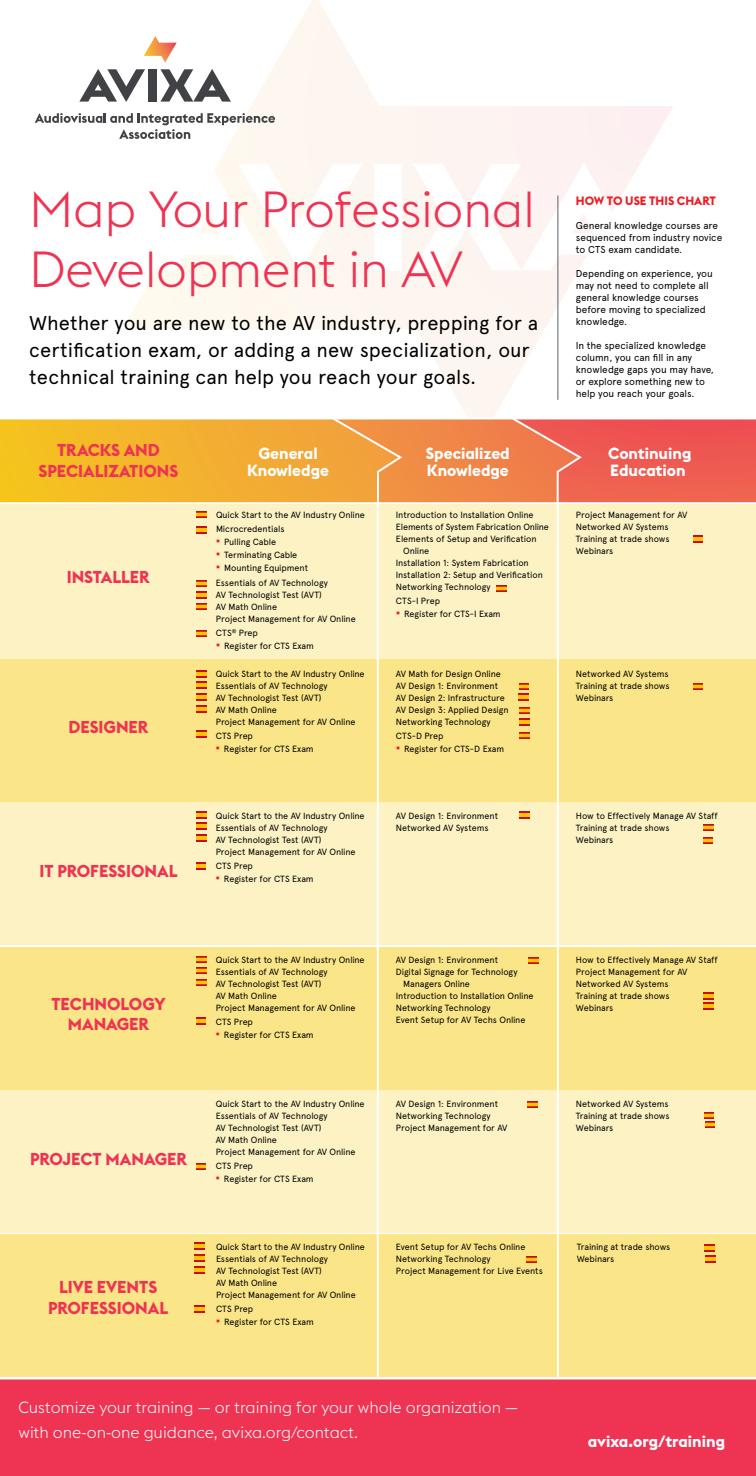
<style>
.page{position:relative;width:756px;height:1476px;background:#fff}
.page>*{position:absolute;margin:0;border:0;box-sizing:border-box;transform-origin:0 0}
.t1{font:300 50px/60px "Euclid Flex";letter-spacing:-.01em;color:#ee3353}
.t2{font:20px/27px "Apercu Pro";color:#000}
.t3{font:700 17px/20.4px "Euclid Flex";color:#ee3353;text-align:center}
.t4{font:300 16px/25px "Euclid Flex";color:#fff}
.t5{font:700 16px/17px "Euclid Flex";color:#fff}
.t6{font:700 12px "Euclid Flex";color:#ed1d24}
.t7{font:10px/12px "Apercu Pro";letter-spacing:-.01em;color:#000}
.t8{font:9px/12px "Apercu Pro";letter-spacing:-.01em;color:#000}
</style>
<div class="page">
<svg style="left:157px;top:164px;width:205px;height:107px"></svg>
<svg style="left:413px;top:106px;width:259px;height:164px"></svg>
<svg style="left:0;top:416px;width:756px;height:87px;background:#f19647"></svg>
<div style="left:0;top:504px;width:756px;height:154px;background:#fcf2c4"></div>
<div style="left:0;top:802px;width:756px;height:143px;background:#fcf2c4"></div>
<div style="left:0;top:1090px;width:756px;height:143px;background:#fcf2c4"></div>
<div style="left:0;top:660px;width:756px;height:142px;background:#fae588"></div>
<div style="left:0;top:947px;width:756px;height:143px;background:#fae588"></div>
<div style="left:0;top:1234px;width:756px;height:143px;background:#fae588"></div>
<hr style="left:377px;top:504px;width:2px;height:972px;background:#fff">
<hr style="left:557px;top:504px;width:2px;height:972px;background:#fff">
<div style="left:0;top:1379px;width:756px;height:97px;background:#ee3353"></div>
<svg style="left:79px;top:69px;width:66px;height:33px"></svg>
<div style="left:149px;top:69px;width:8px;height:33px;background:#404245"></div>
<svg style="left:160px;top:69px;width:71px;height:33px"></svg>
<svg style="left:144px;top:36px;width:33px;height:27px"></svg>
<svg style="left:35px;top:113px;width:240px;height:26px"></svg>
<hr style="left:557px;top:196px;width:1px;height:204px;background:#5c5f66">
<svg style="left:197px;top:580px;width:10px;height:30px"></svg>
<svg style="left:197px;top:527px;width:10px;height:6px"></svg>
<svg style="left:197px;top:511px;width:9px;height:7px"></svg>
<svg style="left:196px;top:630px;width:10px;height:7px"></svg>
<svg style="left:496px;top:585px;width:10px;height:7px"></svg>
<svg style="left:693px;top:536px;width:10px;height:6px"></svg>
<svg style="left:197px;top:671px;width:9px;height:17px"></svg>
<svg style="left:197px;top:694px;width:9px;height:6px"></svg>
<svg style="left:197px;top:706px;width:9px;height:6px"></svg>
<svg style="left:197px;top:731px;width:9px;height:6px"></svg>
<svg style="left:519px;top:683px;width:10px;height:17px"></svg>
<svg style="left:519px;top:707px;width:10px;height:18px"></svg>
<svg style="left:520px;top:732px;width:9px;height:7px"></svg>
<svg style="left:693px;top:683px;width:10px;height:7px"></svg>
<svg style="left:196px;top:812px;width:10px;height:17px"></svg>
<svg style="left:196px;top:835px;width:10px;height:6px"></svg>
<svg style="left:196px;top:863px;width:10px;height:6px"></svg>
<svg style="left:519px;top:812px;width:10px;height:6px"></svg>
<svg style="left:704px;top:824px;width:9px;height:7px"></svg>
<svg style="left:197px;top:956px;width:9px;height:30px"></svg>
<svg style="left:196px;top:1018px;width:10px;height:6px"></svg>
<svg style="left:528px;top:957px;width:10px;height:7px"></svg>
<svg style="left:195px;top:1243px;width:10px;height:6px"></svg>
<svg style="left:195px;top:1255px;width:10px;height:6px"></svg>
<svg style="left:195px;top:1267px;width:10px;height:6px"></svg>
<svg style="left:196px;top:1163px;width:10px;height:7px"></svg>
<svg style="left:528px;top:1101px;width:9px;height:7px"></svg>
<svg style="left:195px;top:1306px;width:9px;height:6px"></svg>
<svg style="left:527px;top:1256px;width:10px;height:7px"></svg>
<svg style="left:704px;top:1245px;width:11px;height:17px"></svg>
<svg style="left:704px;top:1112px;width:11px;height:16px"></svg>
<svg style="left:704px;top:993px;width:9px;height:16px"></svg>
<svg style="left:703px;top:837px;width:10px;height:7px"></svg>
<h1 class="t1" style="left:29px;top:180px;width:508px">Map Your Professional<br>Development in AV</h1>
<h2 class="t2" style="left:29px;top:308px;width:510px">Whether you are new to the AV industry, prepping for a certification exam, or adding a new specialization, our technical training can help you reach your goals.</h2>
<h3 class="t6" style="left:576px;top:194px;width:142px">HOW TO USE THIS CHART</h3>
<p class="t7" style="left:576px;top:219px;width:148px">General knowledge courses are sequenced from industry novice to CTS exam candidate.</p>
<p class="t7" style="left:576px;top:267px;width:138px">Depending on experience, you may not need to complete all general knowledge courses before moving to specialized knowledge.</p>
<p class="t7" style="left:576px;top:339px;width:140px">In the specialized knowledge column, you can fill in any knowledge gaps you may have, or explore something new to help you reach your goals.</p>
<h3 class="t3" style="left:39px;top:440px;width:141px">TRACKS AND<br>SPECIALIZATIONS</h3>
<h3 class="t3" style="left:67px;top:567px;width:85px">INSTALLER</h3>
<h3 class="t3" style="left:68px;top:717px;width:82px">DESIGNER</h3>
<h3 class="t3" style="left:39px;top:861px;width:140px">IT PROFESSIONAL</h3>
<h3 class="t5" style="left:247px;top:445px;width:83px;text-align:center">General<br>Knowledge</h3>
<h3 class="t5" style="left:426px;top:445px;width:85px">Specialized<br>Knowledge</h3>
<h3 class="t5" style="left:608px;top:445px;width:85px">Continuing<br>Education</h3>
<p class="t8" style="left:216px;top:507px;width:150px;line-height:14px">Quick Start to the AV Industry Online<br>Microcredentials</p>
<p class="t8" style="left:224px;top:535px;width:86px;line-height:13px">Pulling Cable<br>Terminating Cable<br>Mounting Equipment</p>
<p class="t8" style="left:216px;top:576px;width:141px">Essentials of AV Technology<br>AV Technologist Test (AVT)<br>AV Math Online<br>Project Management for AV Online</p>
<p class="t8" style="left:224px;top:626px;width:91px;line-height:13px;text-indent:-8px">CTS<sup>®</sup> Prep<br>Register for CTS Exam</p>
<p class="t8" style="left:216px;top:667px;width:150px">Quick Start to the AV Industry Online<br>Essentials of AV Technology<br>AV Technologist Test (AVT)<br>AV Math Online<br>Project Management for AV Online</p>
<p class="t8" style="left:224px;top:728px;width:91px;line-height:13px;text-indent:-8px">CTS Prep<br>Register for CTS Exam</p>
<p class="t8" style="left:216px;top:809px;width:150px">Quick Start to the AV Industry Online<br>Essentials of AV Technology<br>AV Technologist Test (AVT)<br>Project Management for AV Online</p>
<p class="t8" style="left:224px;top:858px;width:91px;line-height:13px;text-indent:-8px">CTS Prep<br>Register for CTS Exam</p>
<p class="t8" style="left:396px;top:508px;width:139px">Introduction to Installation Online</p>
<p class="t8" style="left:396px;top:520px;width:154px">Elements of System Fabrication Online</p>
<p class="t8" style="left:396px;top:532px;width:142px">Elements of Setup and Verification</p>
<p class="t8" style="left:403px;top:544px;width:27px">Online</p>
<p class="t8" style="left:396px;top:556px;width:134px">Installation 1: System Fabrication</p>
<p class="t8" style="left:396px;top:568px;width:148px">Installation 2: Setup and Verification</p>
<p class="t8" style="left:396px;top:580px;width:96px">Networking Technology</p>
<p class="t8" style="left:404px;top:594px;width:98px;line-height:13px;text-indent:-8px">CTS-I Prep<br>Register for CTS-I Exam</p>
<p class="t8" style="left:396px;top:667px;width:114px">AV Math for Design Online<br>AV Design 1: Environment<br>AV Design 2: Infrastructure<br>AV Design 3: Applied Design<br>Networking Technology</p>
<p class="t8" style="left:404px;top:728px;width:102px;line-height:13px;text-indent:-8px">CTS-D Prep<br>Register for CTS-D Exam</p>
<p class="t8" style="left:396px;top:809px;width:104px">AV Design 1: Environment<br>Networked AV Systems</p>
<p class="t8" style="left:576px;top:508px;width:113px">Project Management for AV<br>Networked AV Systems<br>Training at trade shows<br>Webinars</p>
<p class="t8" style="left:576px;top:667px;width:95px;text-align:justify">Networked AV Systems Training at trade shows Webinars</p>
<p class="t8" style="left:576px;top:809px;width:143px">How to Effectively Manage AV Staff<br>Training at trade shows<br>Webinars</p>
<h3 class="t3" style="left:51px;top:994px;width:116px">TECHNOLOGY<br>MANAGER</h3>
<h3 class="t3" style="left:30px;top:1149px;width:158px">PROJECT MANAGER</h3>
<h3 class="t3" style="left:48px;top:1277px;width:122px">LIVE EVENTS<br>PROFESSIONAL</h3>
<p class="t8" style="left:216px;top:953px;width:150px">Quick Start to the AV Industry Online<br>Essentials of AV Technology<br>AV Technologist Test (AVT)<br>AV Math Online<br>Project Management for AV Online</p>
<p class="t8" style="left:224px;top:1014px;width:91px;line-height:13px;text-indent:-8px">CTS Prep<br>Register for CTS Exam</p>
<p class="t8" style="left:216px;top:1097px;width:150px">Quick Start to the AV Industry Online<br>Essentials of AV Technology<br>AV Technologist Test (AVT)<br>AV Math Online<br>Project Management for AV Online</p>
<p class="t8" style="left:224px;top:1159px;width:91px;line-height:13px;text-indent:-8px">CTS Prep<br>Register for CTS Exam</p>
<p class="t8" style="left:216px;top:1241px;width:150px">Quick Start to the AV Industry Online<br>Essentials of AV Technology<br>AV Technologist Test (AVT)<br>AV Math Online<br>Project Management for AV Online</p>
<p class="t8" style="left:224px;top:1302px;width:91px;line-height:13px;text-indent:-8px">CTS Prep<br>Register for CTS Exam</p>
<p class="t8" style="left:396px;top:953px;width:104px">AV Design 1: Environment</p>
<p class="t8" style="left:396px;top:965px;width:123px">Digital Signage for Technology</p>
<p class="t8" style="left:403px;top:977px;width:68px">Managers Online</p>
<p class="t8" style="left:396px;top:989px;width:139px">Introduction to Installation Online</p>
<p class="t8" style="left:396px;top:1001px;width:96px">Networking Technology</p>
<p class="t8" style="left:396px;top:1013px;width:131px">Event Setup for AV Techs Online</p>
<p class="t8" style="left:396px;top:1097px;width:113px">AV Design 1: Environment<br>Networking Technology<br>Project Management for AV</p>
<p class="t8" style="left:396px;top:1240px;width:148px">Event Setup for AV Techs Online<br>Networking Technology<br>Project Management for Live Events</p>
<p class="t8" style="left:576px;top:953px;width:143px">How to Effectively Manage AV Staff<br>Project Management for AV<br>Networked AV Systems<br>Training at trade shows<br>Webinars</p>
<p class="t8" style="left:576px;top:1097px;width:95px;text-align:justify">Networked AV Systems Training at trade shows Webinars</p>
<p class="t8" style="left:577px;top:1240px;width:95px">Training at trade shows<br>Webinars</p>
<h3 class="t4" style="left:18px;top:1395px;width:501px">Customize your training — or training for your whole organization — with one-on-one guidance, avixa.org/contact.</h3>
<h3 class="t5" style="left:588px;top:1433px;width:139px">avixa.org/training</h3>
</div>
